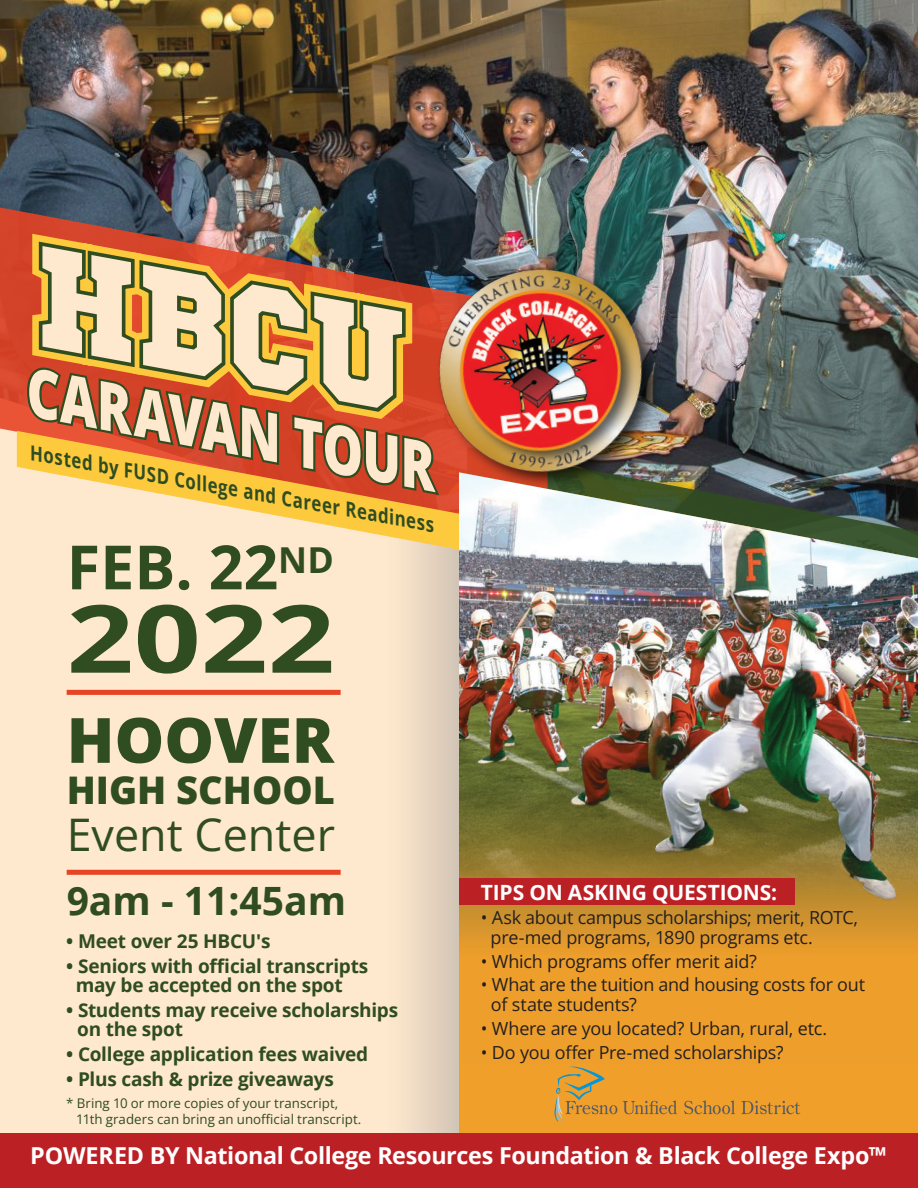
<style>
.page{position:relative;width:918px;height:1188px;background:#fff}
.page>*{position:absolute;margin:0;border:0;box-sizing:border-box;transform-origin:0 0}
.t1{font:italic 141.3px "Sports World";color:#fee9ce;scale:.86 1}
.t2{font:700 93.9px "Open Sans";color:#304c21;scale:1.25 1}
.t3{font:italic 800 66.75px "Open Sans";color:#fee9ce;scale:.78 1}
.t4{font:800 62.55px "Open Sans";color:#304c21}
.t5{font:700 61.05px "Open Sans";color:#304c21}
.t6{font:44.85px "Open Sans";color:#304c21}
.t7{font:700 39px "Open Sans";color:#304c21}
.t8{font:800 38.1px "Open Sans";color:#304c21}
.t9{font:700 23.4px "Open Sans";letter-spacing:-.015em;color:#fff}
.t10{font:700 21px "Open Sans";letter-spacing:-.005em;color:#fff}
.t11{font:italic 700 20.55px "Open Sans";color:#304c21;scale:.83 1}
.t12{font:700 19.05px/19px "Open Sans";letter-spacing:-.015em;color:#304c21}
.t13{font:18px/19.5px "Open Sans";letter-spacing:-.015em;color:#231f20}
.t14{font:13.35px/16px "Open Sans";color:#304c21}
</style>
<div class="page">
<div style="left:0;top:570px;width:384px;height:564px;background:#fee9ce"></div>
<svg style="left:384px;top:698px;width:75px;height:436px;background:#ead7c2"></svg>
<img style="left:69px;top:570px;width:390px;height:128px">
<img style="left:0;top:0;width:918px;height:570px">
<svg style="left:683px;top:447px;width:235px;height:25px;background:#5c6363"></svg>
<img style="left:0;top:203px;width:548px;height:328px">
<svg style="left:17px;top:431px;width:442px;height:139px;background:#fce0ae"></svg>
<svg style="left:22px;top:222px;width:421px;height:276px;background:#b07234"></svg>
<div style="left:67px;top:690px;width:274px;height:5px;background:#e74425"></div>
<div style="left:67px;top:870px;width:274px;height:5px;background:#e74425"></div>
<svg style="left:459px;top:912px;width:459px;height:222px;background:#ea9c2b"></svg>
<img style="left:459px;top:472px;width:459px;height:440px">
<img style="left:417px;top:244px;width:266px;height:267px">
<svg style="left:623px;top:1100px;width:54px;height:14px"></svg>
<svg style="left:684px;top:1100px;width:51px;height:14px"></svg>
<svg style="left:741px;top:1101px;width:59px;height:13px"></svg>
<svg style="left:554px;top:1065px;width:63px;height:57px;background:#d39b3f"></svg>
<div style="left:459px;top:878px;width:335px;height:26px;background:#bb2025"></div>
<div style="left:0;top:1134px;width:918px;height:54px;background:#bb2025"></div>
<h1 class="t1" style="left:66px;top:184px;width:435px;rotate:10deg">HBCU</h1>
<p class="t11" style="left:34px;top:439px;width:496px;rotate:10deg">Hosted by FUSD College and Career Readiness</p>
<h3 class="t3" style="left:40px;top:346px;width:534px;rotate:11deg">CARAVAN TOUR</h3>
<h3 class="t5" style="left:67px;top:524px;width:269px">FEB. 22<sup>ND</sup></h3>
<h2 class="t2" style="left:67px;top:572px;width:216px">2022</h2>
<h3 class="t4" style="left:67px;top:697px;width:269px">HOOVER</h3>
<h3 class="t8" style="left:67px;top:764px;width:270px">HIGH SCHOOL</h3>
<h3 class="t6" style="left:67px;top:804px;width:270px">Event Center</h3>
<h3 class="t7" style="left:67px;top:873px;width:281px">9am - 11:45am</h3>
<p class="t12" style="left:66px;top:931px;width:206px">• Meet over 25 HBCU's</p>
<p class="t12" style="left:76px;top:956px;width:294px;text-indent:-10px">• Seniors with official transcripts may be accepted on the spot</p>
<p class="t12" style="left:77px;top:1000px;width:322px;text-indent:-11px">• Students may receive scholarships on the spot</p>
<p class="t12" style="left:66px;top:1044px;width:304px">• College application fees waived</p>
<p class="t12" style="left:66px;top:1069px;width:269px">• Plus cash &amp; prize giveaways</p>
<p class="t14" style="left:76px;top:1095px;width:287px;text-indent:-10px">* Bring 10 or more copies of your transcript,<br>11th graders can bring an unofficial transcript.</p>
<p class="t10" style="left:481px;top:878px;width:298px">TIPS ON ASKING QUESTIONS:</p>
<p class="t13" style="left:491px;top:907px;width:369px;text-indent:-10px">• Ask about campus scholarships; merit, ROTC, pre-med programs, 1890 programs etc.</p>
<p class="t13" style="left:481px;top:951px;width:278px">• Which programs offer merit aid?</p>
<p class="t13" style="left:491px;top:975px;width:376px;text-indent:-10px">• What are the tuition and housing costs for out of state students?</p>
<p class="t13" style="left:481px;top:1018px;width:348px">• Where are you located? Urban, rural, etc.</p>
<p class="t13" style="left:481px;top:1042px;width:304px">• Do you offer Pre-med scholarships?</p>
<p class="t9" style="left:30px;top:1139px;width:857px">POWERED BY National College Resources Foundation &amp; Black College Expo™</p>
</div>
